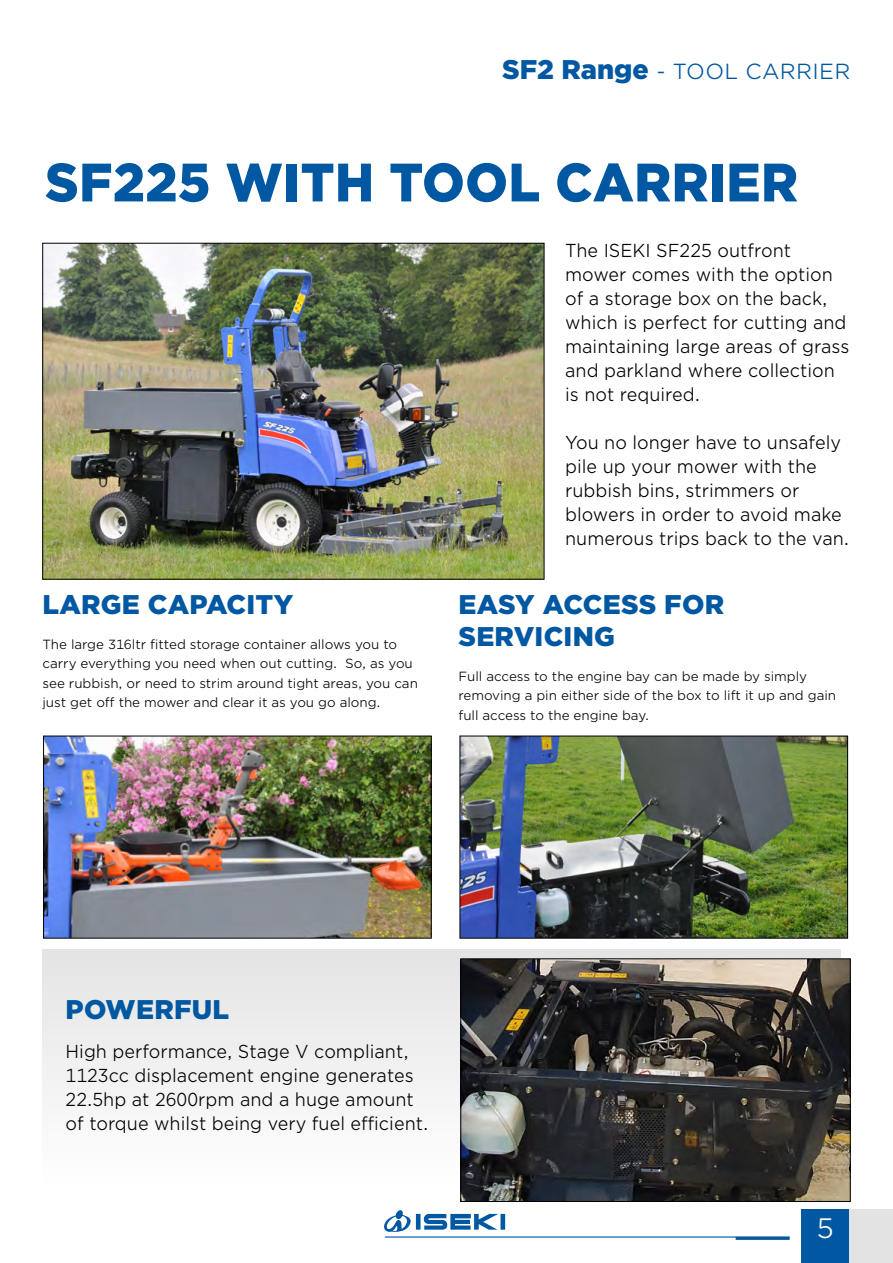
<style>
.page{position:relative;width:893px;height:1263px;background:#fff}
.page>*{position:absolute;margin:0;border:0;box-sizing:border-box;transform-origin:0 0}
.t1{font:900 54px "Gotham";letter-spacing:.01em;color:#0058a2;scale:.95 1}
.t2{font:900 27px/32.4px "Gotham";letter-spacing:.01em;color:#0058a2}
.t3{font:27px "Gotham Office";color:#fff}
.t4{font:21px "Gotham Office";letter-spacing:.015em;color:#0058a2}
.t5{font:18px/24px "Gotham Office";color:#000;scale:.95 1}
.t6{font:12.75px/19.5px "Gotham Office";letter-spacing:-.005em;color:#000}
.s1{font-family:"Gotham";font-weight:900;font-size:27px}
</style>
<div class="page">
<div style="left:801px;top:1210px;width:49px;height:53px;background:#0058a2"></div>
<svg style="left:384px;top:1210px;width:121px;height:22px"></svg>
<hr style="left:385px;top:1236px;width:405px;height:1px;background:#0058a2">
<hr style="left:736px;top:1237px;width:54px;height:3px;background:#0058a2">
<div style="left:849px;top:1210px;width:44px;height:53px;background:#e3e3e3"></div>
<div style="left:43px;top:949px;width:798px;height:243px;background:linear-gradient(to bottom,#e4e4e3,#fff)"></div>
<img style="left:42px;top:243px;width:502px;height:337px">
<img style="left:43px;top:736px;width:389px;height:202px">
<img style="left:460px;top:736px;width:388px;height:202px">
<svg style="left:460px;top:958px;width:391px;height:244px"></svg>
<p class="t4" style="left:502px;top:58px;width:350px"><span class="s1">SF2 Range</span> - TOOL CARRIER</p>
<h1 class="t1" style="left:45px;top:151px;width:794px">SF225 WITH TOOL CARRIER</h1>
<h2 class="t2" style="left:43px;top:587px;width:252px">LARGE CAPACITY</h2>
<p class="t6" style="left:43px;top:634px;width:377px">The large 316ltr fitted storage container allows you to carry everything you need when out cutting. So, as you see rubbish, or need to strim around tight areas, you can just get off the mower and clear it as you go along.</p>
<p class="t5" style="left:565px;top:238px;width:301px">The ISEKI SF225 outfront mower comes with the option of a storage box on the back, which is perfect for cutting and maintaining large areas of grass and parkland where collection is not required.</p>
<p class="t5" style="left:565px;top:430px;width:301px">You no longer have to unsafely pile up your mower with the rubbish bins, strimmers or blowers in order to avoid make numerous trips back to the van.</p>
<h2 class="t2" style="left:458px;top:587px;width:267px">EASY ACCESS FOR<br>SERVICING</h2>
<p class="t6" style="left:458px;top:666px;width:379px">Full access to the engine bay can be made by simply removing a pin either side of the box to lift it up and gain full access to the engine bay.</p>
<h2 class="t2" style="left:66px;top:992px;width:165px">POWERFUL</h2>
<p class="t5" style="left:66px;top:1039px;width:383px">High performance, Stage V compliant, 1123cc displacement engine generates 22.5hp at 2600rpm and a huge amount of torque whilst being very fuel efficient.</p>
<h2 class="t3" style="left:817px;top:1210px;width:19px">5</h2>
</div>
